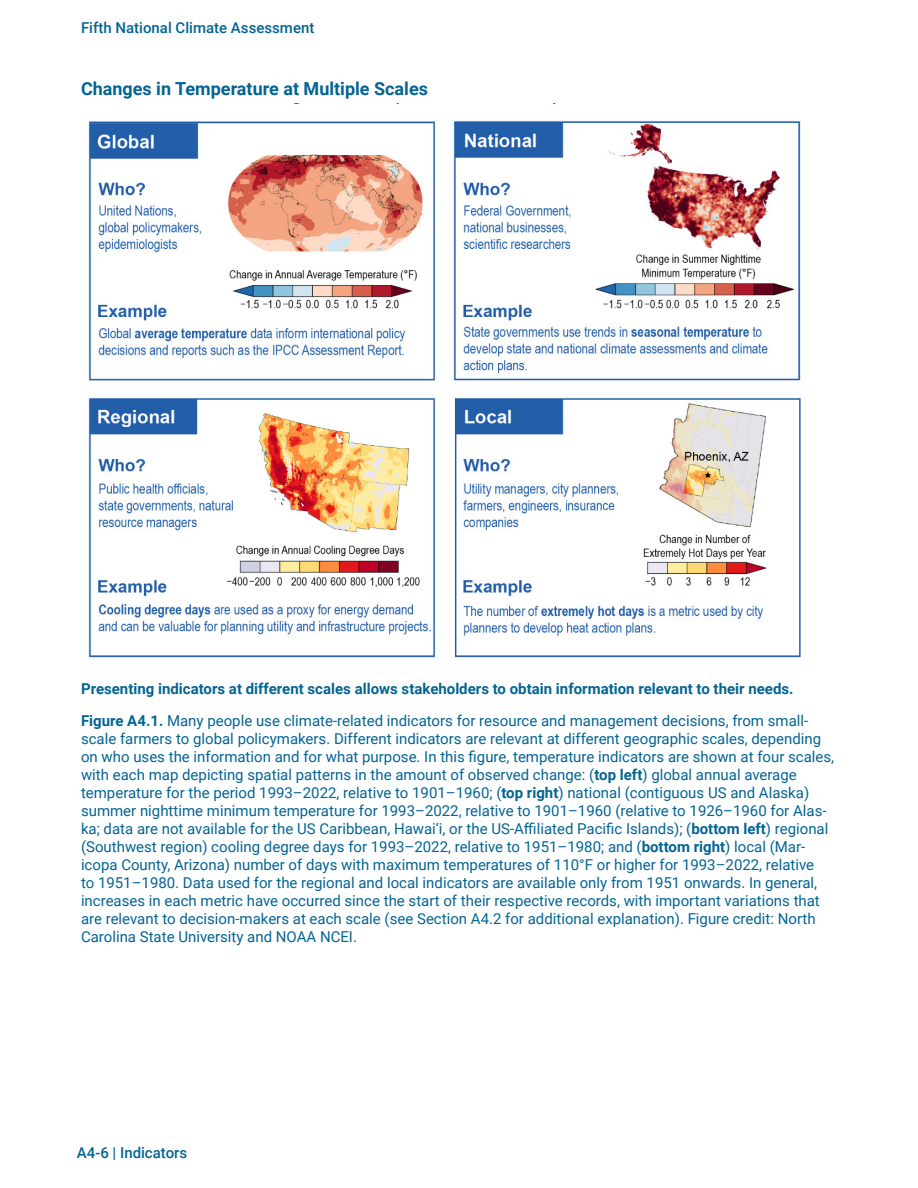
<style>
.page{position:relative;width:918px;height:1188px;background:#fff}
.page>*{position:absolute;margin:0;border:0;box-sizing:border-box;transform-origin:0 0}
.t1{font:700 18px "Roboto";color:#046493}
.t2{font:15px/18px "Roboto";color:#046493}
.t3{font:700 15px/31.5px "Roboto";color:#046493}
.t4{font:500 15px "Roboto";color:#046493}
.s1{font-weight:400}
.s2{font-weight:700}
</style>
<div class="page">
<img style="left:88px;top:120px;width:713px;height:538px">
<p class="t4" style="left:81px;top:17px;width:235px">Fifth National Climate Assessment</p>
<p class="t1" style="left:81px;top:75px;width:349px">Changes in Temperature at Multiple Scales</p>
<p class="t3" style="left:81px;top:673px;width:729px">Presenting indicators at different scales allows stakeholders to obtain information relevant to their needs.<br>Figure A4.1. <span class="s1">Many people use climate-related indicators for resource and management decisions, from small-</span></p>
<p class="t2" style="left:81px;top:729px;width:755px">scale farmers to global policymakers. Different indicators are relevant at different geographic scales, depending on who uses the information and for what purpose. In this figure, temperature indicators are shown at four scales, with each map depicting spatial patterns in the amount of observed change: (<span class="s2">top left</span>) global annual average temperature for the period 1993–2022, relative to 1901–1960; (<span class="s2">top right</span>) national (contiguous US and Alaska) summer nighttime minimum temperature for 1993–2022, relative to 1901–1960 (relative to 1926–1960 for Alas&shy;ka; data are not available for the US Caribbean, Hawai‘i, or the US-Affiliated Pacific Islands); (<span class="s2">bottom left</span>) regional (Southwest region) cooling degree days for 1993–2022, relative to 1951–1980; and (<span class="s2">bottom right</span>) local (Mar&shy;icopa County, Arizona) number of days with maximum temperatures of 110°F or higher for 1993–2022, relative<br>to 1951–1980. Data used for the regional and local indicators are available only from 1951 onwards. In general, increases in each metric have occurred since the start of their respective records, with important variations that are relevant to decision-makers at each scale (see Section A4.2 for additional explanation). Figure credit: North Carolina State University and NOAA NCEI.</p>
<p class="t4" style="left:77px;top:1143px;width:112px">A4-6 | Indicators</p>
</div>
